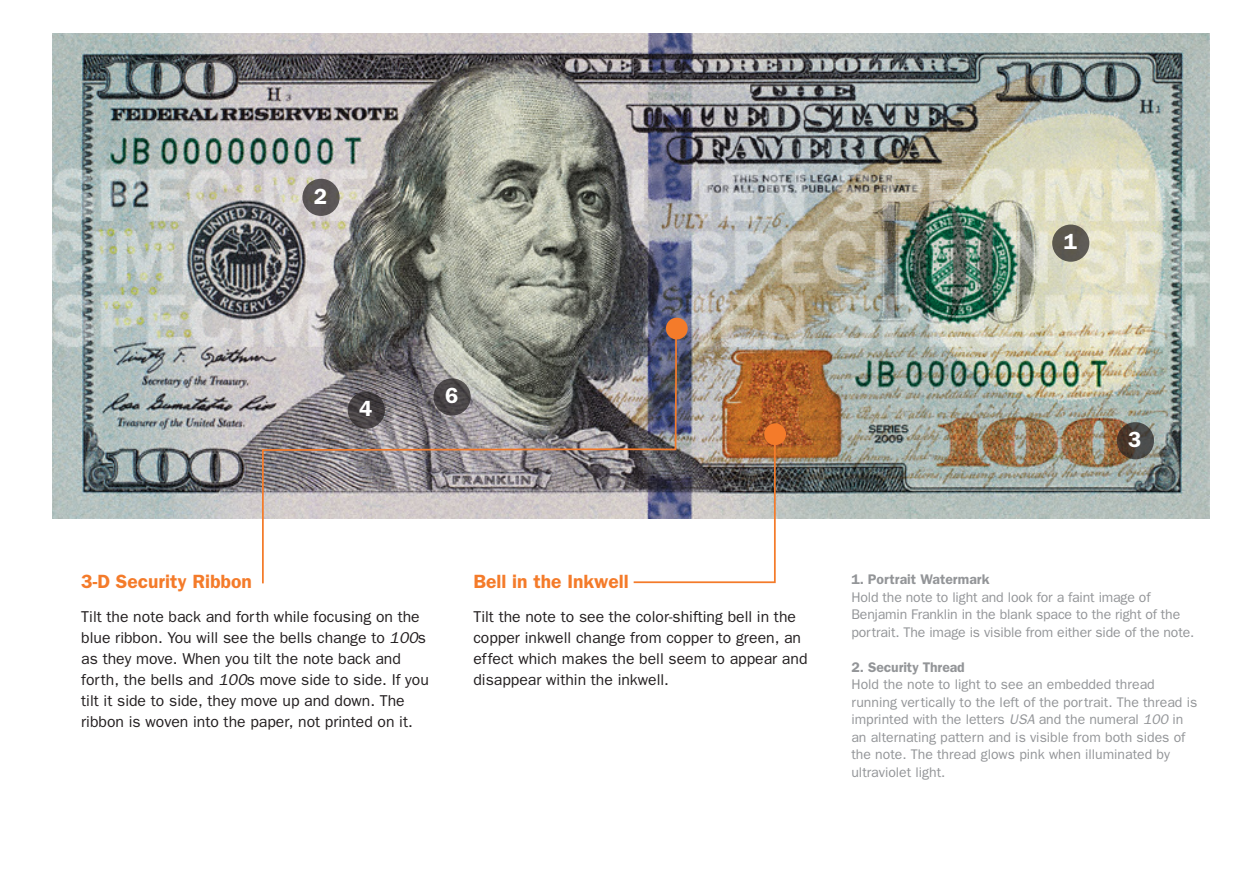
<style>
.page{position:relative;width:1260px;height:882px;background:#fff}
.page>*{position:absolute;margin:0;border:0;box-sizing:border-box;transform-origin:0 0}
.t1{font:600 22.05px "Franklin Gothic";color:#fff}
.t2{font:600 19.25px "Franklin Gothic";color:#f47b2a}
.security_text{font:15.75px/21px "Franklin Gothic";color:#231f20}
.numbered_sec_txt{font:14px/17.5px "Franklin Gothic";color:#939598}
.t3{font:600 14px "Franklin Gothic";color:#939598}
.s1{font-style:italic}
</style>
<div class="page">
<img style="left:52px;top:34px;width:1157px;height:484px">
<svg style="left:302px;top:179px;width:38px;height:37px"></svg>
<div style="left:1052px;top:225px;width:37px;height:37px;background:#5c5850;border-radius:50%"></div>
<svg style="left:1117px;top:422px;width:37px;height:37px"></svg>
<div style="left:666px;top:318px;width:22px;height:21px;background:#f47b2a;border-radius:50%"></div>
<div style="left:764px;top:423px;width:22px;height:22px;background:#f47b2a;border-radius:50%"></div>
<img style="left:678px;top:433px;width:99px;height:151px">
<svg style="left:261px;top:330px;width:417px;height:254px"></svg>
<svg style="left:348px;top:392px;width:37px;height:37px"></svg>
<svg style="left:434px;top:378px;width:37px;height:38px"></svg>
<h1 class="t1" style="left:314px;top:183px;width:15px">2</h1>
<h1 class="t1" style="left:1064px;top:229px;width:15px">1</h1>
<h1 class="t1" style="left:359px;top:396px;width:15px">4</h1>
<h1 class="t1" style="left:445px;top:383px;width:15px">6</h1>
<h1 class="t1" style="left:1128px;top:426px;width:15px">3</h1>
<p class="t2" style="left:81px;top:570px;width:172px">3-D Security Ribbon</p>
<p class="security_text" style="left:81px;top:606px;width:349px">Tilt the note back and forth while focusing on the blue ribbon. You will see the bells change to <span class="s1">100</span>s as they move. When you tilt the note back and forth, the bells and <span class="s1">100</span>s move side to side. If you tilt it side to side, they move up and down. The ribbon is woven into the paper, not printed on it.</p>
<p class="t2" style="left:473px;top:570px;width:157px">Bell in the Inkwell</p>
<p class="security_text" style="left:473px;top:606px;width:336px">Tilt the note to see the color-shifting bell in the copper inkwell change from copper to green, an effect which makes the bell seem to appear and disappear within the inkwell.</p>
<p class="t3" style="left:851px;top:571px;width:140px">1. Portrait Watermark</p>
<p class="numbered_sec_txt" style="left:851px;top:588px;width:344px">Hold the note to light and look for a faint image of<br>Benjamin Franklin in the blank space to the right of the portrait. The image is visible from either side of the note.</p>
<p class="t3" style="left:851px;top:659px;width:115px">2. Security Thread</p>
<p class="numbered_sec_txt" style="left:851px;top:675px;width:347px">Hold the note to light to see an embedded thread running vertically to the left of the portrait. The thread is imprinted with the letters <span class="s1">USA</span> and the numeral <span class="s1">100</span> in an alternating pattern and is visible from both sides of the note. The thread glows pink when illuminated by ultraviolet light.</p>
</div>
